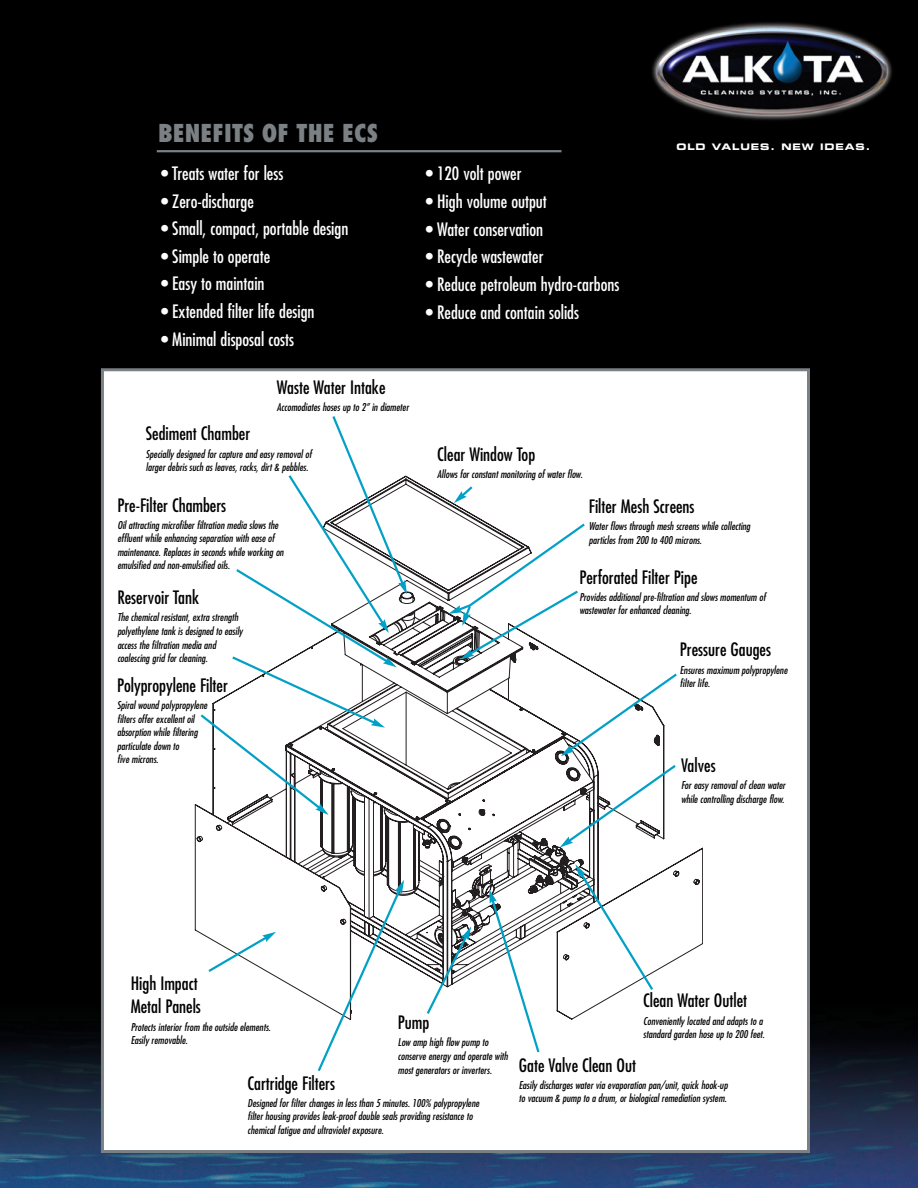
<style>
.page{position:relative;width:918px;height:1188px;background:#fff}
.page>*{position:absolute;margin:0;border:0;box-sizing:border-box;transform-origin:0 0}
.t1{font:800 condensed 24px "Futura";color:#7a8083}
.t2{font:condensed 18px "Futura";color:#fff}
.t3{font:condensed 18px/23.2px "Futura";color:#000}
.t4{font:italic condensed 10.5px/13.6px "Futura";color:#000}
.t5{font:9px "Eurostile Bold Extended Two";letter-spacing:.1em;color:#fff}
</style>
<div class="page">
<img style="left:0;top:0;width:918px;height:1188px">
<div style="left:102px;top:370px;width:706px;height:782px;background:#fff"></div>
<svg style="left:195px;top:476px;width:508px;height:544px"></svg>
<div style="left:101px;top:368px;width:709px;height:785px;border:3px solid #7a8083"></div>
<svg style="left:316px;top:880px;width:88px;height:192px"></svg>
<svg style="left:198px;top:416px;width:209px;height:399px"></svg>
<svg style="left:206px;top:932px;width:70px;height:42px"></svg>
<svg style="left:425px;top:926px;width:46px;height:90px"></svg>
<svg style="left:489px;top:889px;width:52px;height:164px"></svg>
<svg style="left:575px;top:864px;width:80px;height:128px"></svg>
<svg style="left:560px;top:763px;width:118px;height:85px"></svg>
<svg style="left:561px;top:671px;width:118px;height:85px"></svg>
<svg style="left:454px;top:484px;width:21px;height:19px"></svg>
<svg style="left:437px;top:521px;width:150px;height:138px"></svg>
<hr style="left:157px;top:150px;width:405px;height:2px;background:#7a8083">
<h1 class="t1" style="left:158px;top:122px;width:221px">BENEFITS OF THE ECS</h1>
<h2 class="t2" style="left:161px;top:165px;width:124px">• Treats water for less</h2>
<h2 class="t2" style="left:161px;top:193px;width:94px">• Zero-discharge</h2>
<h2 class="t2" style="left:161px;top:220px;width:189px">• Small, compact, portable design</h2>
<h2 class="t2" style="left:161px;top:248px;width:111px">• Simple to operate</h2>
<h2 class="t2" style="left:161px;top:276px;width:105px">• Easy to maintain</h2>
<h2 class="t2" style="left:161px;top:303px;width:155px">• Extended filter life design</h2>
<h2 class="t2" style="left:161px;top:331px;width:134px">• Minimal disposal costs</h2>
<h2 class="t3" style="left:277px;top:377px;width:110px">Waste Water Intake</h2>
<p class="t4" style="left:277px;top:401px;width:133px">Accomodiates hoses up to 2” in diameter</p>
<h2 class="t3" style="left:146px;top:423px;width:106px">Sediment Chamber</h2>
<p class="t4" style="left:146px;top:447px;width:167px">Specially designed for capture and easy removal of larger debris such as leaves, rocks, dirt &amp; pebbles.</p>
<h2 class="t3" style="left:117px;top:494px;width:110px">Pre-Filter Chambers</h2>
<p class="t4" style="left:117px;top:519px;width:168px">Oil attracting microfiber filtration media slows the effluent while enhancing separation with ease of maintenance. Replaces in seconds while working on emulsified and non-emulsified oils.</p>
<h2 class="t3" style="left:117px;top:587px;width:83px">Reservoir Tank</h2>
<p class="t4" style="left:117px;top:611px;width:127px">The chemical resistant, extra strength polyethylene tank is designed to easily access the filtration media and coalescing grid for cleaning.</p>
<h2 class="t3" style="left:117px;top:675px;width:112px">Polypropylene Filter</h2>
<p class="t4" style="left:117px;top:699px;width:92px">Spiral wound polypropylene filters offer excellent oil absorption while filtering particulate down to<br>five microns.</p>
<h2 class="t2" style="left:426px;top:166px;width:97px">• 120 volt power</h2>
<h2 class="t2" style="left:426px;top:193px;width:123px">• High volume output</h2>
<h2 class="t2" style="left:426px;top:221px;width:119px">• Water conservation</h2>
<h2 class="t2" style="left:426px;top:248px;width:119px">• Recycle wastewater</h2>
<h2 class="t2" style="left:426px;top:276px;width:195px">• Reduce petroleum hydro-carbons</h2>
<h2 class="t2" style="left:426px;top:304px;width:155px">• Reduce and contain solids</h2>
<h2 class="t3" style="left:437px;top:443px;width:99px">Clear Window Top</h2>
<p class="t4" style="left:437px;top:468px;width:147px">Allows for constant monitoring of water flow.</p>
<p class="t5" style="left:676px;top:143px;width:195px">OLD VALUES. NEW IDEAS.</p>
<h2 class="t3" style="left:589px;top:496px;width:107px">Filter Mesh Screens</h2>
<p class="t4" style="left:589px;top:520px;width:163px">Water flows through mesh screens while collecting particles from 200 to 400 microns.</p>
<h2 class="t3" style="left:579px;top:567px;width:120px">Perforated Filter Pipe</h2>
<p class="t4" style="left:579px;top:591px;width:188px">Provides additional pre-filtration and slows momentum of wastewater for enhanced cleaning.</p>
<h2 class="t3" style="left:680px;top:639px;width:93px">Pressure Gauges</h2>
<p class="t4" style="left:680px;top:663px;width:109px">Ensures maximum polypropylene filter life.</p>
<h2 class="t3" style="left:681px;top:755px;width:36px">Valves</h2>
<p class="t4" style="left:681px;top:779px;width:106px">For easy removal of clean water while controlling discharge flow.</p>
<h2 class="t3" style="left:131px;top:973px;width:72px">High Impact<br>Metal Panels</h2>
<p class="t4" style="left:131px;top:1020px;width:141px">Protects interior from the outside elements.<br>Easily removable.</p>
<h2 class="t3" style="left:398px;top:1012px;width:33px">Pump</h2>
<p class="t4" style="left:398px;top:1036px;width:112px">Low amp high flow pump to conserve energy and operate with most generators or inverters.</p>
<h2 class="t3" style="left:248px;top:1072px;width:89px">Cartridge Filters</h2>
<p class="t4" style="left:248px;top:1097px;width:233px">Designed for filter changes in less than 5 minutes. 100% polypropylene filter housing provides leak-proof double seals providing resistance to chemical fatigue and ultraviolet exposure.</p>
<h2 class="t3" style="left:643px;top:990px;width:106px">Clean Water Outlet</h2>
<p class="t4" style="left:643px;top:1014px;width:123px">Conveniently located and adapts to a standard garden hose up to 200 feet.</p>
<h2 class="t3" style="left:519px;top:1055px;width:119px">Gate Valve Clean Out</h2>
<p class="t4" style="left:519px;top:1079px;width:210px">Easily discharges water via evaporation pan/unit, quick hook-up to vacuum &amp; pump to a drum, or biological remediation system.</p>
</div>
